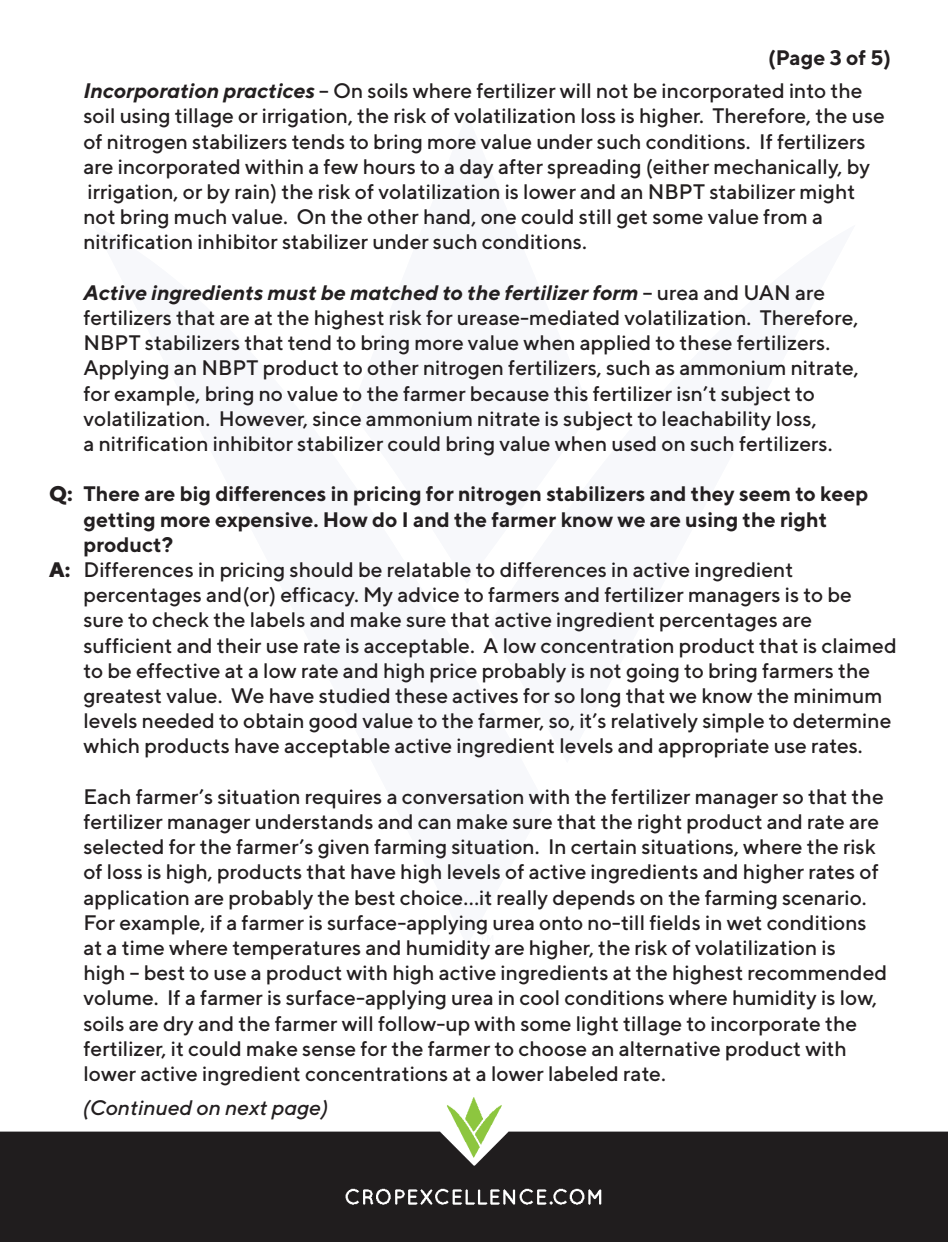
<style>
.page{position:relative;width:948px;height:1242px;background:#fff}
.page>*{position:absolute;margin:0;border:0;box-sizing:border-box;transform-origin:0 0}
.t1{font:500 21px/25.2px "TT Norms";color:#231f20}
.t2{font:700 21px/25.2px "TT Norms";color:#231f20}
.t3{font:italic 500 21px "TT Norms";color:#231f20}
.t4{font:800 21px "TT Norms";color:#231f20}
.s1{font-weight:700}
.s2{font-weight:700;font-style:italic}
</style>
<div class="page">
<img style="left:0;top:1097px;width:948px;height:145px">
<p class="t4" style="left:49px;top:480px;width:25px">Q:</p>
<p class="t4" style="left:49px;top:556px;width:23px">A:</p>
<p class="t1" style="left:83px;top:41px;width:809px;line-height:32.8px;text-indent:684px"><span class="s1">(Page 3 of 5)<br></span><span class="s2">Incorporation practices</span> – On soils where fertilizer will not be incorporated into the</p>
<p class="t1" style="left:83px;top:103px;width:803px">soil using tillage or irrigation, the risk of volatilization loss is higher. Therefore, the use of nitrogen stabilizers tends to bring more value under such conditions. If fertilizers are incorporated within a few hours to a day after spreading (either mechanically, by irrigation, or by rain) the risk of volatilization is lower and an NBPT stabilizer might not bring much value. On the other hand, one could still get some value from a nitrification inhibitor stabilizer under such conditions.</p>
<p class="t1" style="left:83px;top:279px;width:777px"><span class="s2">Active ingredients must be matched to the fertilizer form</span> – urea and UAN are fertilizers that are at the highest risk for urease-mediated volatilization. Therefore, NBPT stabilizers that tend to bring more value when applied to these fertilizers.<br>Applying an NBPT product to other nitrogen fertilizers, such as ammonium nitrate, for example, bring no value to the farmer because this fertilizer isn’t subject to volatilization. However, since ammonium nitrate is subject to leachability loss,<br>a nitrification inhibitor stabilizer could bring value when used on such fertilizers.</p>
<p class="t2" style="left:83px;top:481px;width:786px">There are big differences in pricing for nitrogen stabilizers and they seem to keep getting more expensive. How do I and the farmer know we are using the right product?</p>
<p class="t1" style="left:83px;top:557px;width:815px">Differences in pricing should be relatable to differences in active ingredient percentages and(or) efficacy. My advice to farmers and fertilizer managers is to be sure to check the labels and make sure that active ingredient percentages are sufficient and their use rate is acceptable. A low concentration product that is claimed to be effective at a low rate and high price probably is not going to bring farmers the greatest value. We have studied these actives for so long that we know the minimum levels needed to obtain good value to the farmer, so, it’s relatively simple to determine which products have acceptable active ingredient levels and appropriate use rates.</p>
<p class="t1" style="left:83px;top:783px;width:805px">Each farmer’s situation requires a conversation with the fertilizer manager so that the fertilizer manager understands and can make sure that the right product and rate are selected for the farmer’s given farming situation. In certain situations, where the risk of loss is high, products that have high levels of active ingredients and higher rates of application are probably the best choice…it really depends on the farming scenario.<br>For example, if a farmer is surface-applying urea onto no-till fields in wet conditions at a time where temperatures and humidity are higher, the risk of volatilization is<br>high – best to use a product with high active ingredients at the highest recommended volume. If a farmer is surface-applying urea in cool conditions where humidity is low, soils are dry and the farmer will follow-up with some light tillage to incorporate the fertilizer, it could make sense for the farmer to choose an alternative product with lower active ingredient concentrations at a lower labeled rate.</p>
<p class="t3" style="left:83px;top:1095px;width:247px">(Continued on next page)</p>
</div>
